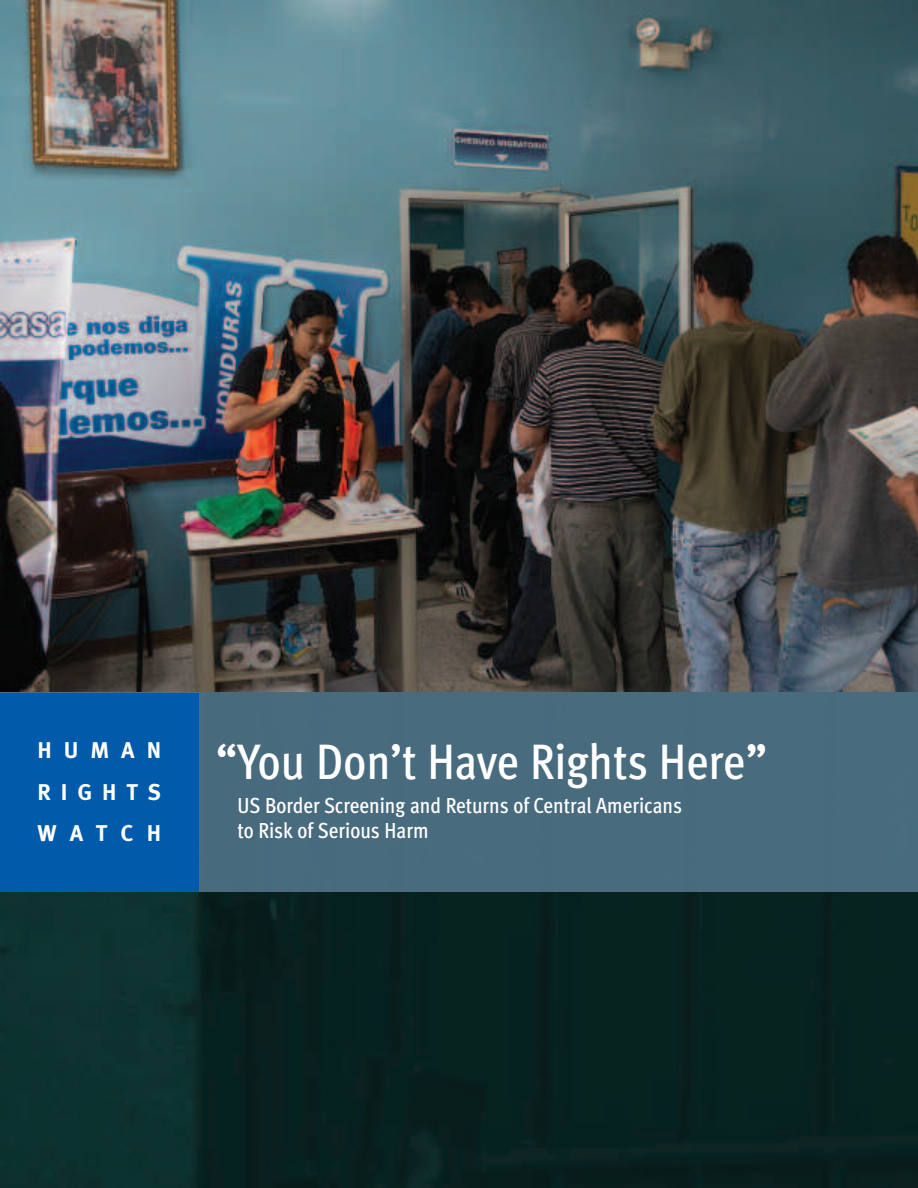
<style>
.page{position:relative;width:918px;height:1188px;background:#fff}
.page>*{position:absolute;margin:0;border:0;box-sizing:border-box;transform-origin:0 0}
.t1{font:500 condensed 49.8px "Meta Pro";color:#fff}
.t2{font:700 22.8px/41.7px "Meta Pro";letter-spacing:.525em;color:#fff;text-align:justify}
.t3{font:500 condensed 21.75px/24.9px "Meta Pro";color:#fff}
</style>
<div class="page">
<img style="left:0;top:892px;width:918px;height:296px">
<img style="left:0;top:0;width:918px;height:693px">
<div style="left:199px;top:693px;width:719px;height:199px;background:#486b7e"></div>
<div style="left:0;top:693px;width:199px;height:199px;background:#015aaa"></div>
<p class="t2" style="left:38px;top:731px;width:125px">HUMAN RIGHTS WATCH</p>
<h1 class="t1" style="left:216px;top:743px;width:553px">“You Don’t Have Rights Here”</h1>
<p class="t3" style="left:238px;top:795px;width:446px">US Border Screening and Returns of Central Americans to Risk of Serious Harm</p>
</div>
